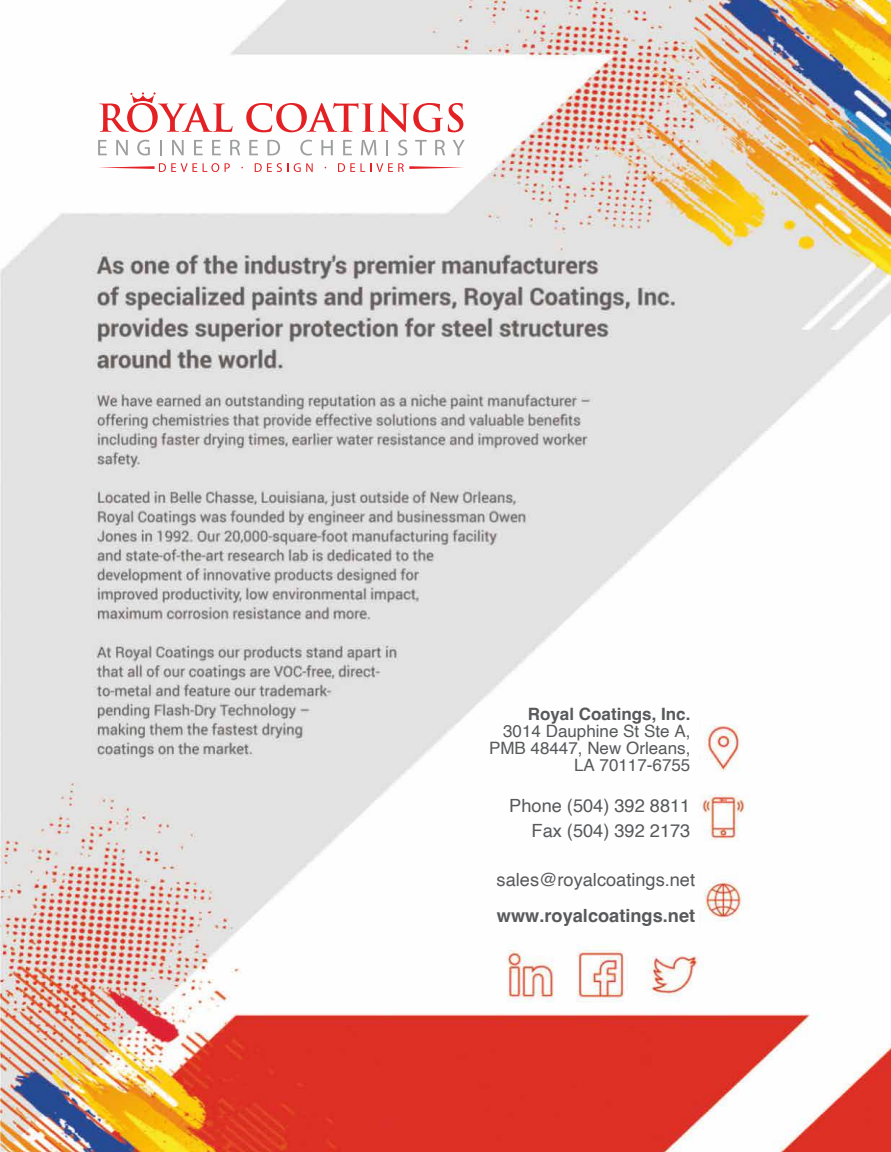
<style>
.page{position:relative;width:891px;height:1152px;background:#fff}
.page>*{position:absolute;margin:0;border:0;box-sizing:border-box;transform-origin:0 0}
.t1{font:18.15px/24.8px "Helvetica";color:#58595b;text-align:right}
.t2{font:700 18.15px "Helvetica";color:#58595b}
.t3{font:16.95px/17px "Helvetica";color:#58595b;text-align:right}
.t4{font:700 16.95px "Helvetica";color:#58595b}
</style>
<div class="page">
<img style="left:0;top:0;width:891px;height:1152px">
<svg style="left:98px;top:140px;width:9px;height:15px"></svg>
<svg style="left:116px;top:140px;width:12px;height:15px"></svg>
<svg style="left:137px;top:140px;width:13px;height:15px"></svg>
<svg style="left:160px;top:140px;width:2px;height:15px"></svg>
<svg style="left:172px;top:140px;width:12px;height:15px"></svg>
<svg style="left:194px;top:140px;width:9px;height:15px"></svg>
<svg style="left:212px;top:140px;width:9px;height:15px"></svg>
<svg style="left:230px;top:140px;width:10px;height:15px"></svg>
<svg style="left:249px;top:140px;width:9px;height:15px"></svg>
<svg style="left:267px;top:140px;width:13px;height:15px"></svg>
<svg style="left:300px;top:140px;width:12px;height:16px"></svg>
<svg style="left:321px;top:140px;width:12px;height:15px"></svg>
<svg style="left:343px;top:140px;width:9px;height:15px"></svg>
<svg style="left:361px;top:140px;width:16px;height:15px"></svg>
<svg style="left:386px;top:140px;width:2px;height:15px"></svg>
<svg style="left:398px;top:140px;width:9px;height:16px"></svg>
<svg style="left:415px;top:140px;width:12px;height:15px"></svg>
<svg style="left:435px;top:140px;width:10px;height:15px"></svg>
<svg style="left:453px;top:140px;width:12px;height:15px"></svg>
<svg style="left:246px;top:103px;width:217px;height:29px"></svg>
<svg style="left:99px;top:92px;width:134px;height:40px"></svg>
<svg style="left:203px;top:163px;width:16px;height:9px"></svg>
<svg style="left:225px;top:163px;width:5px;height:9px"></svg>
<svg style="left:255px;top:163px;width:33px;height:9px"></svg>
<svg style="left:294px;top:163px;width:19px;height:9px"></svg>
<svg style="left:338px;top:163px;width:127px;height:9px"></svg>
<svg style="left:98px;top:163px;width:99px;height:9px"></svg>
<div style="left:485px;top:699px;width:214px;height:234px;background:#fefefe"></div>
<p class="t4" style="left:528px;top:703px;width:164px">Royal Coatings, Inc.</p>
<p class="t3" style="left:489px;top:723px;width:203px">3014 Dauphine St Ste A,<br>PMB 48447, New Orleans,<br>LA 70117-6755</p>
<p class="t1" style="left:509px;top:794px;width:183px">Phone (504) 392 8811<br>Fax (504) 392 2173</p>
<p class="t1" style="left:497px;top:868px;width:200px">sales@royalcoatings.net</p>
<p class="t2" style="left:497px;top:904px;width:200px">www.royalcoatings.net</p>
</div>
